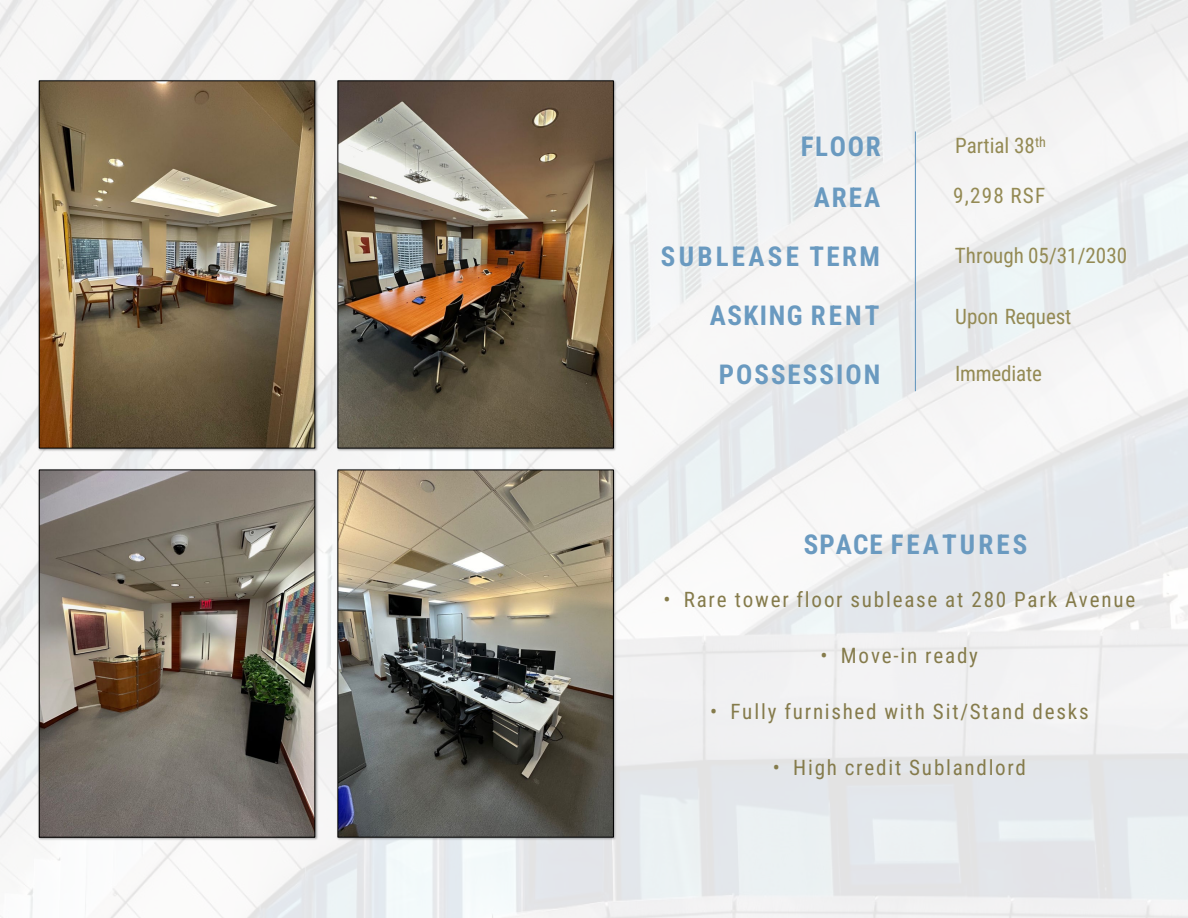
<style>
.page{position:relative;width:1188px;height:918px;background:#fff}
.page>*{position:absolute;margin:0;border:0;box-sizing:border-box;transform-origin:0 0}
.t1{font:700 27px/58.9px "Roboto Condensed";letter-spacing:.075em;color:#6a9ac0;text-align:right}
.t2{font:700 27px "Roboto Condensed";letter-spacing:.11em;color:#6a9ac0}
.t3{font:21px "Roboto Condensed";letter-spacing:.085em;color:#857b4b}
.t4{font:21px "Roboto Condensed";color:#948a54}
</style>
<div class="page">
<img style="left:0;top:0;width:1188px;height:918px">
<hr style="left:915px;top:132px;width:1px;height:259px;background:#6a9ac0">
<img style="left:37px;top:78px;width:282px;height:375px">
<img style="left:41px;top:83px;width:272px;height:363px">
<div style="left:39px;top:81px;width:276px;height:367px;border:1px solid #000"></div>
<img style="left:336px;top:78px;width:282px;height:375px">
<img style="left:340px;top:83px;width:272px;height:363px">
<div style="left:338px;top:81px;width:276px;height:367px;border:1px solid #000"></div>
<img style="left:37px;top:467px;width:282px;height:375px">
<img style="left:41px;top:472px;width:272px;height:363px">
<div style="left:39px;top:470px;width:276px;height:367px;border:1px solid #000"></div>
<img style="left:336px;top:468px;width:282px;height:374px">
<img style="left:340px;top:472px;width:272px;height:363px">
<div style="left:338px;top:470px;width:276px;height:367px;border:1px solid #000"></div>
<h2 class="t1" style="left:801px;top:116px;width:81px">FLOOR</h2>
<h2 class="t1" style="left:661px;top:167px;width:221px">AREA<br>SUBLEASE TERM<br>ASKING RENT<br>POSSESSION</h2>
<p class="t4" style="left:955px;top:131px;width:92px">Partial 38<sup>th</sup></p>
<p class="t4" style="left:953px;top:181px;width:94px">9,298 RSF</p>
<p class="t4" style="left:955px;top:241px;width:174px">Through 05/31/2030</p>
<p class="t4" style="left:955px;top:302px;width:118px">Upon Request</p>
<p class="t4" style="left:955px;top:359px;width:88px">Immediate</p>
<p class="t2" style="left:804px;top:526px;width:225px">SPACE FEATURES</p>
<p class="t3" style="left:663px;top:585px;width:473px">• Rare tower floor sublease at 280 Park Avenue</p>
<p class="t3" style="left:821px;top:641px;width:159px">• Move-in ready</p>
<p class="t3" style="left:710px;top:697px;width:380px">• Fully furnished with Sit/Stand desks</p>
<p class="t3" style="left:773px;top:752px;width:255px">• High credit Sublandlord</p>
</div>
